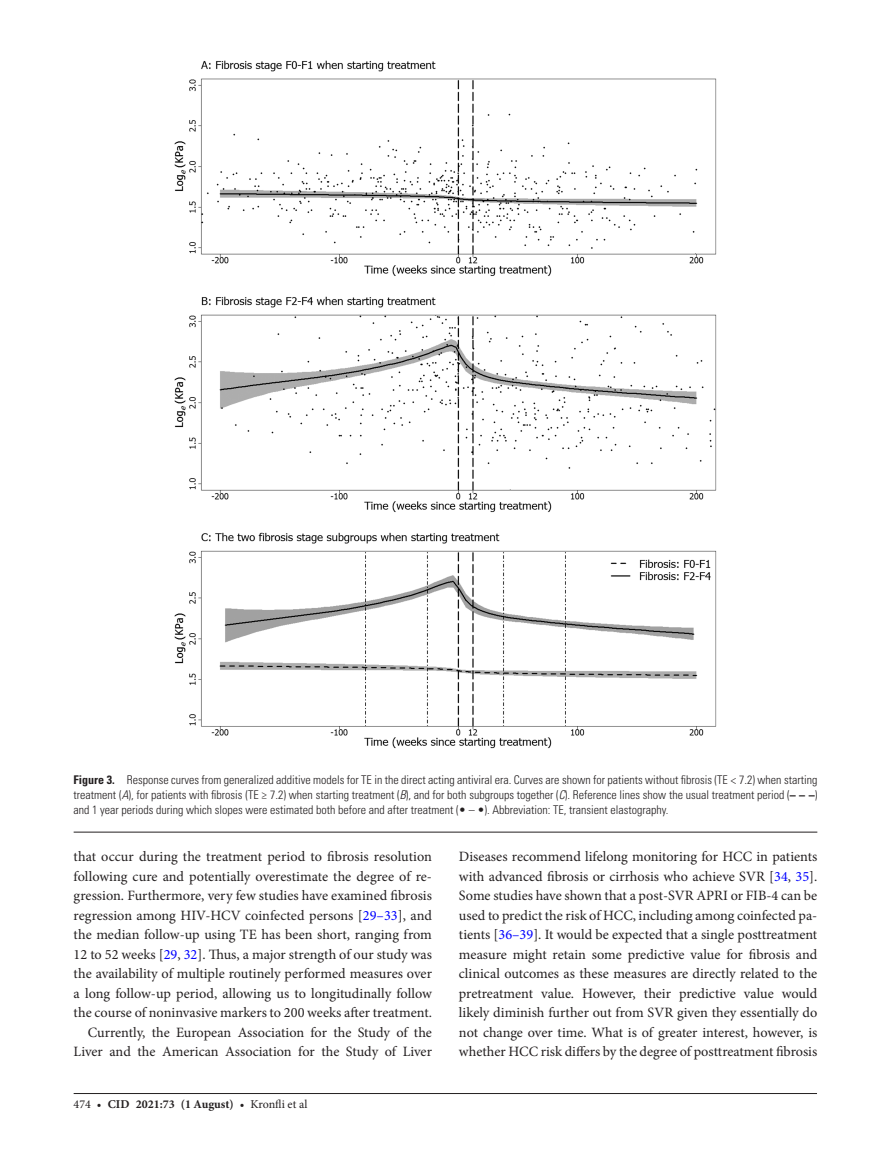
<style>
.page{position:relative;width:891px;height:1174px;background:#fff}
.page>*{position:absolute;margin:0;border:0;box-sizing:border-box;transform-origin:0 0}
.t1{font:14.25px/19.5px "Minion Pro";color:#231f20;text-align:right}
.t2{font:300 condensed 12px/15px "Univers LT Std";color:#231f20;text-align:justify}
.t3{font:700 12px "Minion Pro";color:#231f20}
.s1{font-weight:700}
.s2{font-style:italic}
.s3{font-weight:700;font-stretch:normal}
.s4{color:#00f}
.s5{font-weight:400}
</style>
<div class="page">
<hr style="left:74px;top:1093px;width:743px;height:1px;background:#231f20">
<hr style="left:74px;top:832px;width:743px;height:1px;background:#231f20">
<img style="left:174px;top:60px;width:543px;height:689px">
<p class="t2" style="left:74px;top:772px;width:745px"><span class="s1">Figure 3.</span> Response curves from generalized additive models for TE in the direct acting antiviral era. Curves are shown for patients without fibrosis (TE &lt; 7.2) when starting treatment (<span class="s2">A</span>), for patients with fibrosis (TE ≥ 7.2) when starting treatment (<span class="s2">B</span>), and for both subgroups together (<span class="s2">C</span>). Reference lines show the usual treatment period (<span class="s3">– – –</span>) and 1 year periods during which slopes were estimated both before and after treatment (• – •). Abbreviation: TE, transient elastography.</p>
<p class="t1" style="left:74px;top:847px;width:360px">that occur during the treatment period to fibrosis resolution following cure and potentially overestimate the degree of re&shy;gression. Furthermore, very few studies have examined fibrosis regression among HIV-HCV coinfected persons [<span class="s4">29–33</span>], and the median follow-up using TE has been short, ranging from 12 to 52 weeks [<span class="s4">29</span>, <span class="s4">32</span>]. Thus, a major strength of our study was the availability of multiple routinely performed measures over a long follow-up period, allowing us to longitudinally follow the course of noninvasive markers to 200 weeks after treatment.<br>Currently, the European Association for the Study of the Liver and the American Association for the Study of Liver</p>
<p class="t1" style="left:459px;top:847px;width:360px;text-align:justify">Diseases recommend lifelong monitoring for HCC in patients with advanced fibrosis or cirrhosis who achieve SVR [<span class="s4">34</span>, <span class="s4">35</span>].<br>Some studies have shown that a post-SVR APRI or FIB-4 can be used to predict the risk of HCC, including among coinfected pa&shy;tients [<span class="s4">36–39</span>]. It would be expected that a single posttreatment measure might retain some predictive value for fibrosis and clinical outcomes as these measures are directly related to the pretreatment value. However, their predictive value would likely diminish further out from SVR given they essentially do not change over time. What is of greater interest, however, is whether HCC risk differs by the degree of posttreatment fibrosis</p>
<p class="t3" style="left:74px;top:1095px;width:235px"><span class="s5">474 •</span> cid 2021:73 (1 August) <span class="s5">• Kronfli et al</span></p>
</div>
